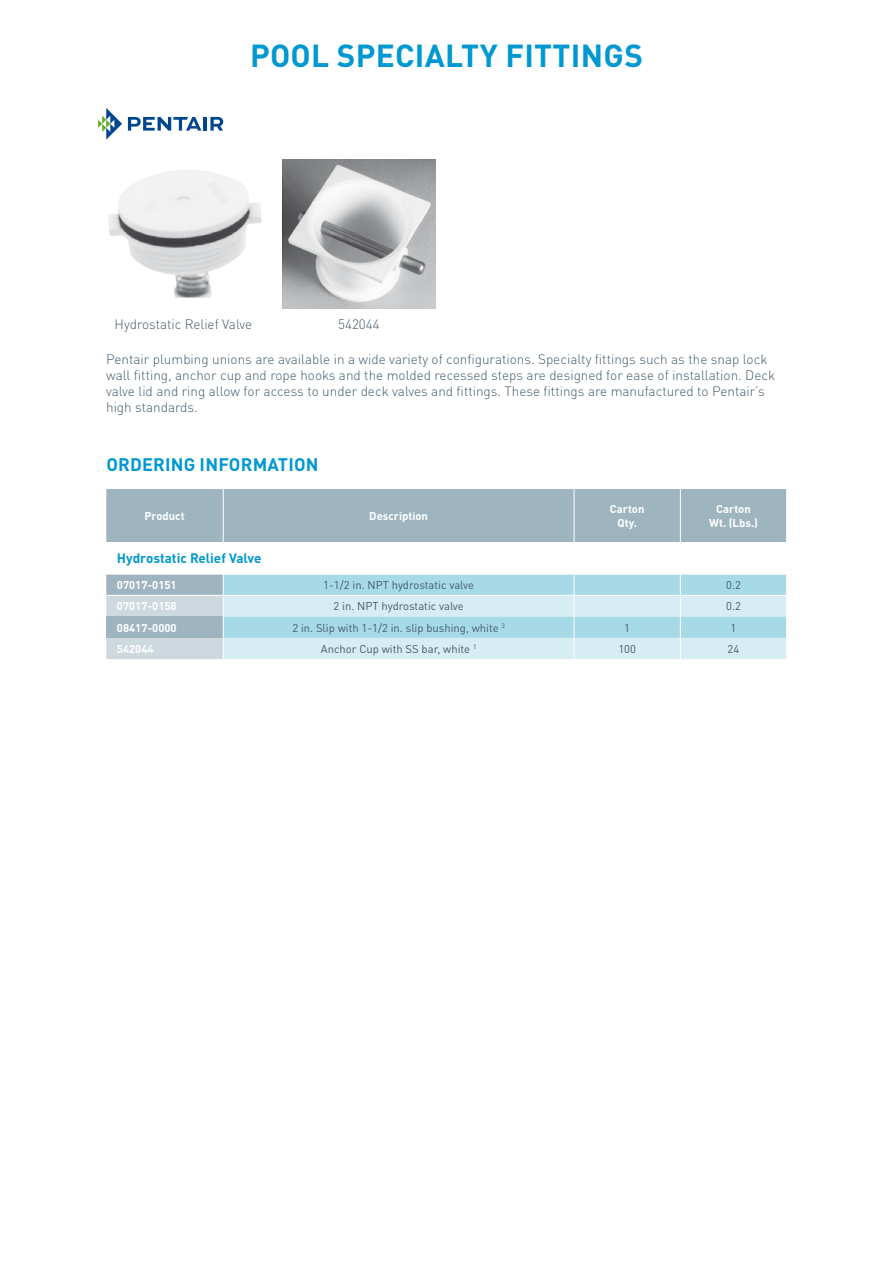
<style>
.page{position:relative;width:893px;height:1263px;background:#fff}
.page>*{position:absolute;margin:0;border:0;box-sizing:border-box;transform-origin:0 0}
.t1{font:700 31.5px "DIN Pro";letter-spacing:.01em;color:#0098d1}
.t2{font:700 18px "DIN Pro";letter-spacing:.01em;color:#0098d1}
.t3{font:300 13.5px/15.8px "DIN Pro";color:#445a6b}
.t4{font:700 13.5px "DIN Pro";color:#0098d1}
.t5{font:11.25px "DIN Pro";color:#445a6b}
.t6{font:700 11.25px/13.5px "DIN Pro";color:#fff;text-align:center}
</style>
<div class="page">
<img style="left:108px;top:170px;width:154px;height:128px">
<img style="left:282px;top:159px;width:154px;height:149px">
<div style="left:106px;top:489px;width:680px;height:53px;background:#9eb5c0"></div>
<hr style="left:223px;top:489px;width:1px;height:53px;background:#fff">
<hr style="left:574px;top:489px;width:1px;height:53px;background:#fff">
<hr style="left:680px;top:489px;width:1px;height:53px;background:#fff">
<svg style="left:106px;top:574px;width:681px;height:85px;background:#bddee8"></svg>
<hr style="left:106px;top:574px;width:117px;height:1px;background:#fff">
<hr style="left:223px;top:574px;width:351px;height:1px;background:#fff">
<hr style="left:574px;top:574px;width:106px;height:1px;background:#fff">
<hr style="left:680px;top:574px;width:106px;height:1px;background:#fff">
<hr style="left:106px;top:595px;width:117px;height:1px;background:#fff">
<hr style="left:223px;top:595px;width:351px;height:1px;background:#fff">
<hr style="left:574px;top:595px;width:106px;height:1px;background:#fff">
<hr style="left:680px;top:595px;width:106px;height:1px;background:#fff">
<svg style="left:98px;top:108px;width:24px;height:32px"></svg>
<svg style="left:128px;top:117px;width:73px;height:14px"></svg>
<hr style="left:204px;top:117px;width:3px;height:14px;background:#004790">
<svg style="left:210px;top:117px;width:13px;height:14px"></svg>
<h1 class="t1" style="left:250px;top:34px;width:394px">POOL SPECIALTY FITTINGS</h1>
<p class="t3" style="left:115px;top:316px;width:139px">Hydrostatic Relief Valve</p>
<p class="t3" style="left:338px;top:316px;width:43px">542044</p>
<p class="t3" style="left:106px;top:351px;width:671px">Pentair plumbing unions are available in a wide variety of configurations. Specialty fittings such as the snap lock wall fitting, anchor cup and rope hooks and the molded recessed steps are designed for ease of installation. Deck valve lid and ring allow for access to under deck valves and fittings. These fittings are manufactured to Pentair’s high standards.</p>
<h2 class="t2" style="left:106px;top:452px;width:214px">ORDERING INFORMATION</h2>
<p class="t6" style="left:145px;top:509px;width:42px">Product</p>
<p class="t6" style="left:369px;top:509px;width:60px">Description</p>
<p class="t6" style="left:610px;top:502px;width:36px">Carton<br>Qty.</p>
<p class="t6" style="left:709px;top:502px;width:50px">Carton<br>Wt. (Lbs.)</p>
<p class="t4" style="left:117px;top:549px;width:146px">Hydrostatic Relief Valve</p>
<p class="t6" style="left:117px;top:578px;width:61px">07017-0151</p>
<p class="t5" style="left:323px;top:576px;width:152px">1-1/2 in. NPT hydrostatic valve</p>
<p class="t5" style="left:726px;top:576px;width:16px">0.2</p>
<p class="t6" style="left:117px;top:599px;width:61px">07017-0158</p>
<p class="t5" style="left:334px;top:597px;width:132px">2 in. NPT hydrostatic valve</p>
<p class="t5" style="left:726px;top:597px;width:16px">0.2</p>
<p class="t6" style="left:117px;top:620px;width:61px">08417-0000</p>
<p class="t5" style="left:292px;top:619px;width:214px">2 in. Slip with 1-1/2 in. slip bushing, white <sup>3</sup></p>
<p class="t5" style="left:624px;top:619px;width:7px">1</p>
<p class="t5" style="left:731px;top:619px;width:7px">1</p>
<p class="t6" style="left:117px;top:641px;width:38px">542044</p>
<p class="t5" style="left:321px;top:640px;width:157px">Anchor Cup with SS bar, white <sup>1</sup></p>
<p class="t5" style="left:618px;top:640px;width:19px">100</p>
<p class="t5" style="left:728px;top:640px;width:13px">24</p>
</div>
